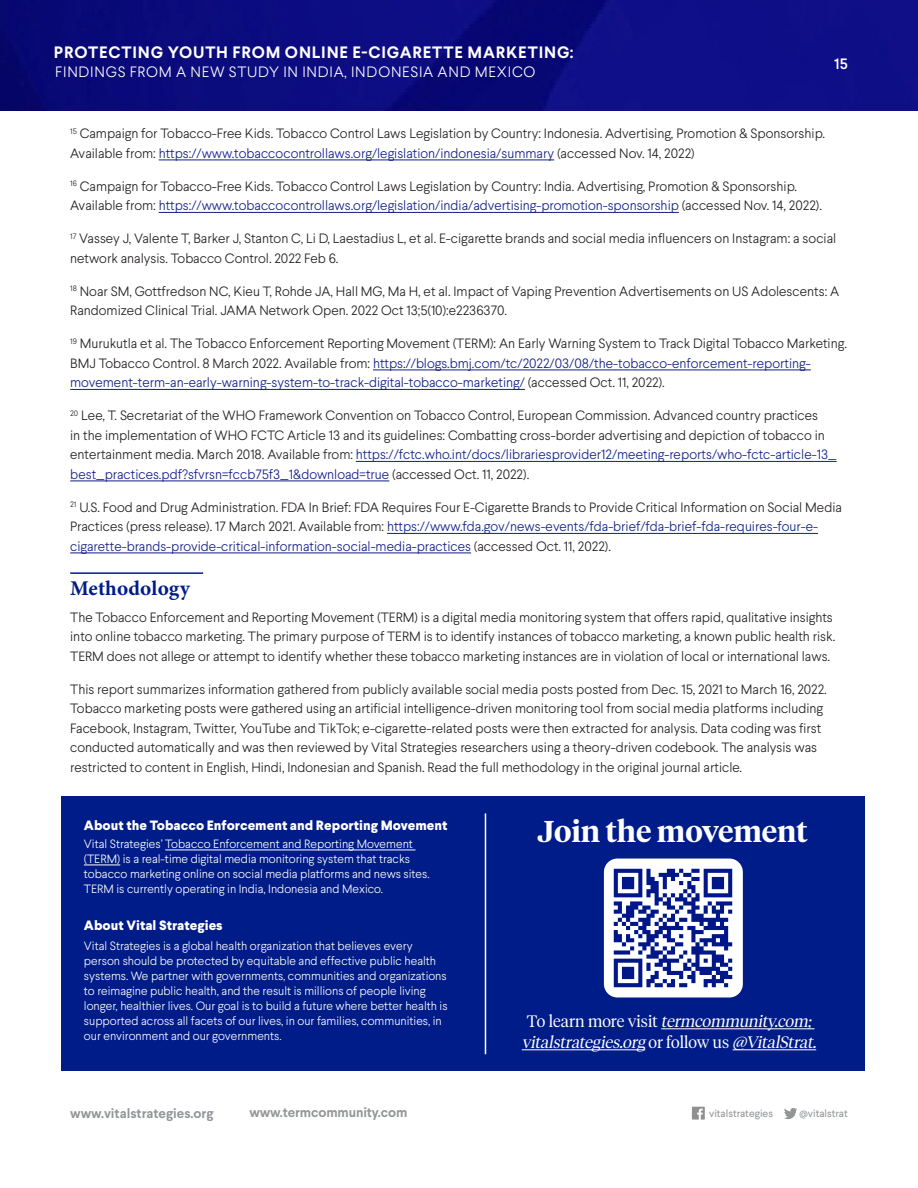
<style>
.page{position:relative;width:918px;height:1188px;background:#fff}
.page>*{position:absolute;margin:0;border:0;box-sizing:border-box;transform-origin:0 0}
.t1{font:600 30px "Tiempos Headline";color:#fff}
.t2{font:21px "Minion Variable Concept";letter-spacing:.005em;color:#001c88}
.t3{font:italic 300 16.5px/21px "Tiempos Headline";color:#fff;text-align:center}
.t4{font:700 16.5px "Larsseit";letter-spacing:.05em;color:#fff}
.t5{font:300 15px "Larsseit";letter-spacing:.05em;color:#fff}
.t6{font:500 15px "Larsseit";color:#fff}
.t7{font:300 13.5px/19.5px "Larsseit";color:#231f20}
.t8{font:800 13.5px "Larsseit";color:#fff}
.T1_Number{font:700 13.5px "Larsseit";letter-spacing:-.005em;color:#939598}
.t9{font:300 12px/15px "Larsseit";color:#fff}
.t10{font:10.5px "Larsseit";color:#939598}
.s1{color:#121e87}
.s2{font-style:normal}
</style>
<div class="page">
<img style="left:0;top:0;width:918px;height:110px">
<svg style="left:692px;top:1107px;width:13px;height:13px"></svg>
<svg style="left:784px;top:1108px;width:13px;height:11px"></svg>
<hr style="left:159px;top:160px;width:395px;height:1px;background:#121e87">
<hr style="left:159px;top:212px;width:520px;height:1px;background:#121e87">
<hr style="left:373px;top:370px;width:438px;height:1px;background:#121e87">
<hr style="left:70px;top:389px;width:455px;height:1px;background:#121e87">
<hr style="left:356px;top:461px;width:481px;height:1px;background:#121e87">
<hr style="left:70px;top:481px;width:319px;height:1px;background:#121e87">
<hr style="left:387px;top:533px;width:431px;height:1px;background:#121e87">
<hr style="left:70px;top:553px;width:401px;height:1px;background:#121e87">
<div style="left:62px;top:796px;width:803px;height:274px;background:#001c88"></div>
<hr style="left:165px;top:850px;width:251px;height:1px;background:#fff">
<hr style="left:84px;top:865px;width:36px;height:1px;background:#fff">
<hr style="left:661px;top:1029px;width:154px;height:1px;background:#fff">
<hr style="left:522px;top:1050px;width:123px;height:1px;background:#fff">
<hr style="left:733px;top:1050px;width:83px;height:1px;background:#fff">
<hr style="left:485px;top:813px;width:1px;height:241px;background:#fff">
<hr style="left:70px;top:572px;width:133px;height:2px;background:#001c88">
<img style="left:604px;top:859px;width:139px;height:139px">
<p class="t4" style="left:54px;top:41px;width:521px">PROTECTING YOUTH FROM ONLINE E-CIGARETTE MARKETING:</p>
<p class="t5" style="left:55px;top:62px;width:482px">FINDINGS FROM A NEW STUDY IN INDIA, INDONESIA AND MEXICO</p>
<h1 class="t6" style="left:834px;top:54px;width:15px">15</h1>
<h3 class="t7" style="left:70px;top:124px;width:756px"><sup>15</sup> Campaign for Tobacco-Free Kids. Tobacco Control Laws Legislation by Country: Indonesia. Advertising, Promotion &amp; Sponsorship.<br>Available from: <span class="s1">https://www.tobaccocontrollaws.org/legislation/indonesia/summary</span> (accessed Nov. 14, 2022)</h3>
<h3 class="t7" style="left:70px;top:176px;width:753px"><sup>16</sup> Campaign for Tobacco-Free Kids. Tobacco Control Laws Legislation by Country: India. Advertising, Promotion &amp; Sponsorship.<br>Available from: <span class="s1">https://www.tobaccocontrollaws.org/legislation/india/advertising-promotion-sponsorship</span> (accessed Nov. 14, 2022).</h3>
<h3 class="t7" style="left:70px;top:229px;width:768px"><sup>17</sup> Vassey J, Valente T, Barker J, Stanton C, Li D, Laestadius L, et al. E-cigarette brands and social media influencers on Instagram: a social network analysis. Tobacco Control. 2022 Feb 6.</h3>
<h3 class="t7" style="left:70px;top:281px;width:771px"><sup>18</sup> Noar SM, Gottfredson NC, Kieu T, Rohde JA, Hall MG, Ma H, et al. Impact of Vaping Prevention Advertisements on US Adolescents: A<br>Randomized Clinical Trial. JAMA Network Open. 2022 Oct 13;5(10):e2236370.</h3>
<h3 class="t7" style="left:70px;top:334px;width:778px"><sup>19</sup> Murukutla et al. The Tobacco Enforcement Reporting Movement (TERM): An Early Warning System to Track Digital Tobacco Marketing.<br>BMJ Tobacco Control. 8 March 2022. Available from: <span class="s1">https://blogs.bmj.com/tc/2022/03/08/the-tobacco-enforcement-reporting&shy;movement-term-an-early-warning-system-to-track-digital-tobacco-marketing/</span> (accessed Oct. 11, 2022).</h3>
<h3 class="t7" style="left:70px;top:406px;width:768px"><sup>20</sup> Lee, T. Secretariat of the WHO Framework Convention on Tobacco Control, European Commission. Advanced country practices<br>in the implementation of WHO FCTC Article 13 and its guidelines: Combatting cross-border advertising and depiction of tobacco in entertainment media. March 2018. Available from: <span class="s1">https://fctc.who.int/docs/librariesprovider12/meeting-reports/who-fctc-article-13_ best_practices.pdf?sfvrsn=fccb75f3_1&amp;download=true</span> (accessed Oct. 11, 2022).</h3>
<h3 class="t7" style="left:70px;top:497px;width:773px"><sup>21</sup> U.S. Food and Drug Administration. FDA In Brief: FDA Requires Four E-Cigarette Brands to Provide Critical Information on Social Media<br>Practices (press release). 17 March 2021. Available from: <span class="s1">https://www.fda.gov/news-events/fda-brief/fda-brief-fda-requires-four-e&shy;cigarette-brands-provide-critical-information-social-media-practices</span> (accessed Oct. 11, 2022).</h3>
<h1 class="t2" style="left:70px;top:573px;width:121px">Methodology</h1>
<h3 class="t7" style="left:70px;top:607px;width:767px">The Tobacco Enforcement and Reporting Movement (TERM) is a digital media monitoring system that offers rapid, qualitative insights into online tobacco marketing. The primary purpose of TERM is to identify instances of tobacco marketing, a known public health risk.<br>TERM does not allege or attempt to identify whether these tobacco marketing instances are in violation of local or international laws.</h3>
<h3 class="t7" style="left:70px;top:679px;width:758px">This report summarizes information gathered from publicly available social media posts posted from Dec. 15, 2021 to March 16, 2022.<br>Tobacco marketing posts were gathered using an artificial intelligence-driven monitoring tool from social media platforms including Facebook, Instagram, Twitter, YouTube and TikTok; e-cigarette-related posts were then extracted for analysis. Data coding was first conducted automatically and was then reviewed by Vital Strategies researchers using a theory-driven codebook. The analysis was restricted to content in English, Hindi, Indonesian and Spanish. Read the full methodology in the original journal article.</h3>
<h3 class="t8" style="left:84px;top:816px;width:365px">About the Tobacco Enforcement and Reporting Movement</h3>
<h3 class="t9" style="left:84px;top:836px;width:347px">Vital Strategies’ Tobacco Enforcement and Reporting Movement (TERM) is a real-time digital media monitoring system that tracks tobacco marketing online on social media platforms and news sites.<br>TERM is currently operating in India, Indonesia and Mexico.</h3>
<h3 class="t8" style="left:84px;top:917px;width:140px">About Vital Strategies</h3>
<h3 class="t9" style="left:84px;top:938px;width:365px">Vital Strategies is a global health organization that believes every person should be protected by equitable and effective public health systems. We partner with governments, communities and organizations to reimagine public health, and the result is millions of people living longer, healthier lives. Our goal is to build a future where better health is supported across all facets of our lives, in our families, communities, in our environment and our governments.</h3>
<h3 class="t1" style="left:538px;top:811px;width:271px">Join the movement</h3>
<h3 class="t3" style="left:522px;top:1009px;width:300px"><span class="s2">T o l e a r n m o r e v i s i t</span> termcommunity.com; vitalstrategies.org <span class="s2">o r f o l l o w u s</span> @VitalStrat.</h3>
<p class="T1_Number" style="left:70px;top:1104px;width:145px">www.vitalstrategies.org</p>
<p class="T1_Number" style="left:249px;top:1104px;width:160px">www.termcommunity.com</p>
<p class="t10" style="left:709px;top:1106px;width:65px">vitalstrategies</p>
<p class="t10" style="left:799px;top:1106px;width:50px">@vitalstrat</p>
</div>
